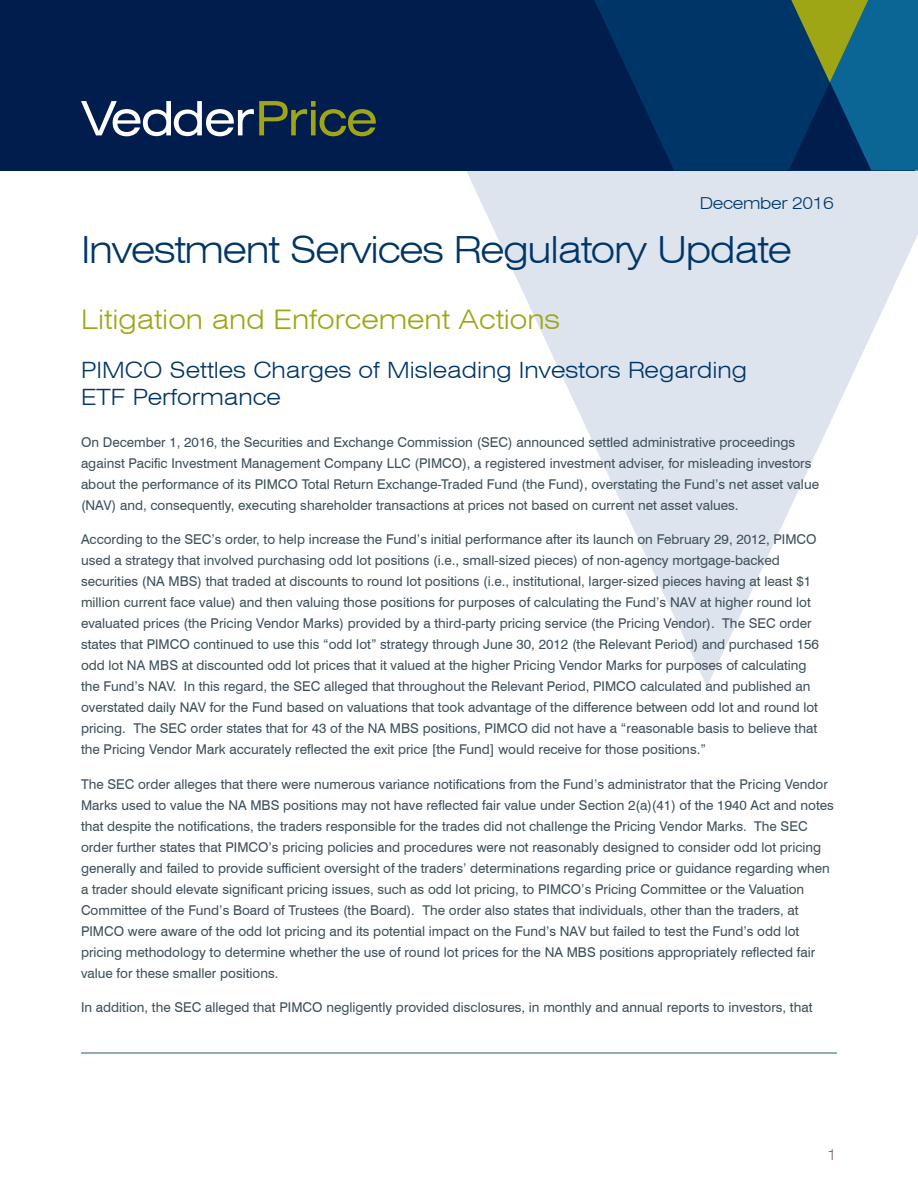
<style>
.page{position:relative;width:918px;height:1188px;background:#fff}
.page>*{position:absolute;margin:0;border:0;box-sizing:border-box;transform-origin:0 0}
.Article_Title_BIG{font:300 expanded 37.5px "Swiss 721 BT";letter-spacing:-.03em;color:#003667}
.Article_Title_BIG-2{font:300 expanded 27px "Swiss 721 BT";color:#9ea615}
.Subhead{font:300 expanded 22.5px/27px "Swiss 721 BT";color:#003667}
.t1{font:300 expanded 16.5px "Swiss 721 BT";letter-spacing:-.02em;color:#003667}
.t2{font:300 expanded 15px "Swiss 721 BT";color:#877269}
.Main_Body_text{font:13.5px/21px "Swiss 721 BT";color:#3d4f59}
</style>
<div class="page">
<svg style="left:466px;top:171px;width:452px;height:515px;fill:#dde4ed"></svg>
<div style="left:0;top:0;width:915px;height:171px;background:#001d4e"></div>
<svg style="left:594px;top:0;width:47px;height:99px"></svg>
<svg style="left:641px;top:0;width:277px;height:171px;background:#0d466a"></svg>
<svg style="left:81px;top:101px;width:295px;height:35px"></svg>
<hr style="left:81px;top:1053px;width:756px;height:1px;background:#1a5c7d">
<p class="t1" style="left:700px;top:194px;width:136px">December 2016</p>
<p class="Article_Title_BIG" style="left:81px;top:227px;width:712px">Investment Services Regulatory Update</p>
<p class="Article_Title_BIG-2" style="left:81px;top:303px;width:480px">Litigation and Enforcement Actions</p>
<p class="Subhead" style="left:81px;top:357px;width:668px">PIMCO Settles Charges of Misleading Investors Regarding<br>ETF Performance</p>
<p class="Main_Body_text" style="left:81px;top:431px;width:740px">On December 1, 2016, the Securities and Exchange Commission (SEC) announced settled administrative proceedings against Pacific Investment Management Company LLC (PIMCO), a registered investment adviser, for misleading investors about the performance of its PIMCO Total Return Exchange-Traded Fund (the Fund), overstating the Fund’s net asset value (NAV) and, consequently, executing shareholder transactions at prices not based on current net asset values.</p>
<p class="Main_Body_text" style="left:81px;top:529px;width:740px">According to the SEC’s order, to help increase the Fund’s initial performance after its launch on February 29, 2012, PIMCO used a strategy that involved purchasing odd lot positions (i.e., small-sized pieces) of non-agency mortgage-backed securities (NA MBS) that traded at discounts to round lot positions (i.e., institutional, larger-sized pieces having at least $1 million current face value) and then valuing those positions for purposes of calculating the Fund’s NAV at higher round lot evaluated prices (the Pricing Vendor Marks) provided by a third-party pricing service (the Pricing Vendor). The SEC order states that PIMCO continued to use this “odd lot” strategy through June 30, 2012 (the Relevant Period) and purchased 156 odd lot NA MBS at discounted odd lot prices that it valued at the higher Pricing Vendor Marks for purposes of calculating the Fund’s NAV. In this regard, the SEC alleged that throughout the Relevant Period, PIMCO calculated and published an overstated daily NAV for the Fund based on valuations that took advantage of the difference between odd lot and round lot pricing. The SEC order states that for 43 of the NA MBS positions, PIMCO did not have a “reasonable basis to believe that the Pricing Vendor Mark accurately reflected the exit price [the Fund] would receive for those positions.”</p>
<p class="Main_Body_text" style="left:81px;top:773px;width:754px">The SEC order alleges that there were numerous variance notifications from the Fund’s administrator that the Pricing Vendor Marks used to value the NA MBS positions may not have reflected fair value under Section 2(a)(41) of the 1940 Act and notes that despite the notifications, the traders responsible for the trades did not challenge the Pricing Vendor Marks. The SEC order further states that PIMCO’s pricing policies and procedures were not reasonably designed to consider odd lot pricing generally and failed to provide sufficient oversight of the traders’ determinations regarding price or guidance regarding when a trader should elevate significant pricing issues, such as odd lot pricing, to PIMCO’s Pricing Committee or the Valuation Committee of the Fund’s Board of Trustees (the Board). The order also states that individuals, other than the traders, at PIMCO were aware of the odd lot pricing and its potential impact on the Fund’s NAV but failed to test the Fund’s odd lot pricing methodology to determine whether the use of round lot prices for the NA MBS positions appropriately reflected fair value for these smaller positions.</p>
<p class="Main_Body_text" style="left:81px;top:997px;width:733px">In addition, the SEC alleged that PIMCO negligently provided disclosures, in monthly and annual reports to investors, that</p>
<p class="t2" style="left:827px;top:1146px;width:11px">1</p>
</div>
